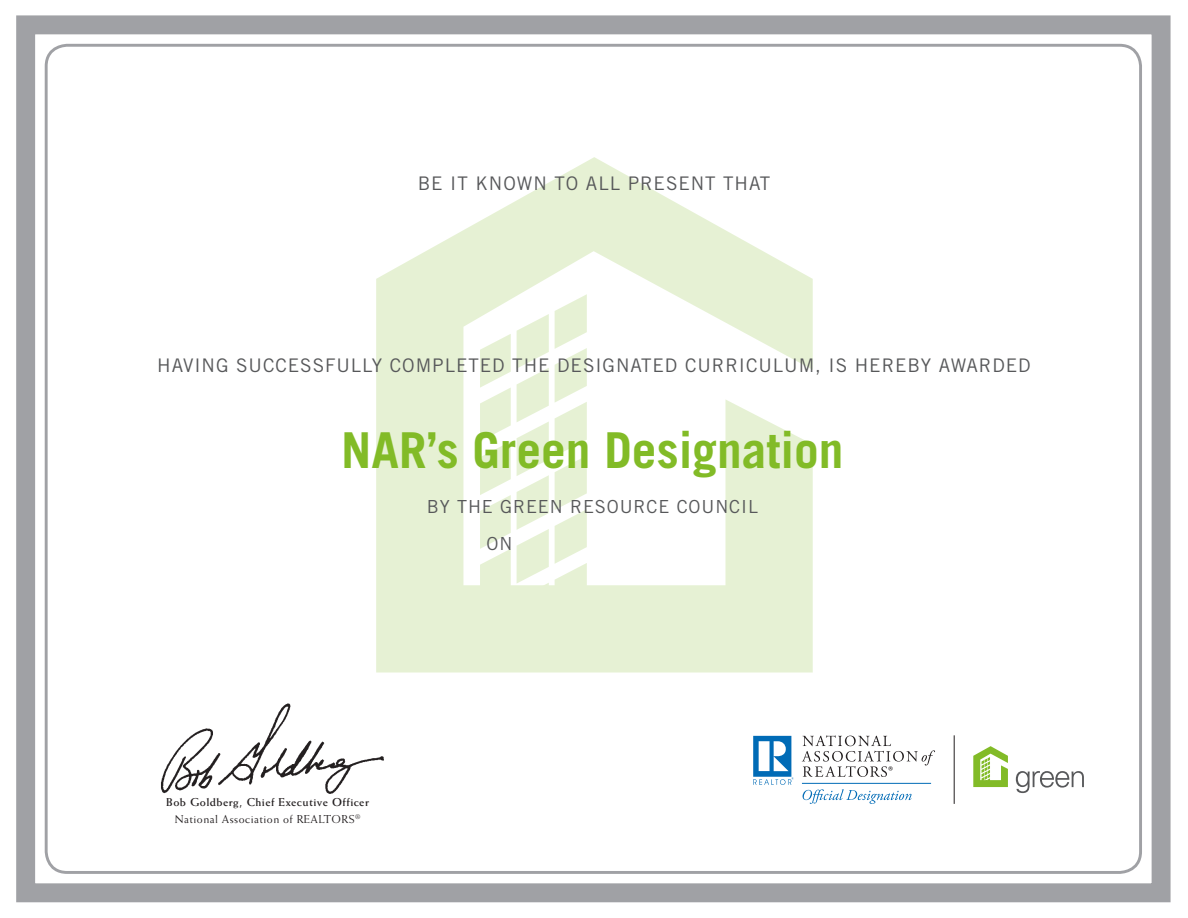
<style>
.page{position:relative;width:1188px;height:918px;background:#fff}
.page>*{position:absolute;margin:0;border:0;box-sizing:border-box;transform-origin:0 0}
.t1{font:700 49.5px "Trade Gothic";color:#82bb27}
.t2{font:18.75px "Trade Gothic";letter-spacing:.05em;color:#57585a}
.t3{font:18px "Trade Gothic";letter-spacing:.05em;color:#57585a}
.t4{font:700 11.4px "Weiss";letter-spacing:.04em;color:#231f20}
.t5{font:11.4px "Weiss";letter-spacing:.04em;color:#231f20}
</style>
<div class="page">
<div style="left:16px;top:15px;width:1155px;height:887px;border:19px solid #a0a1a5"></div>
<svg style="left:376px;top:157px;width:437px;height:516px;fill:#e6f1d4"></svg>
<svg style="left:1016px;top:771px;width:68px;height:22px"></svg>
<svg style="left:973px;top:746px;width:35px;height:41px"></svg>
<hr style="left:954px;top:735px;width:1px;height:69px;background:#231f20">
<hr style="left:802px;top:783px;width:129px;height:1px;background:#006bb6">
<svg style="left:803px;top:789px;width:109px;height:15px"></svg>
<svg style="left:753px;top:736px;width:41px;height:49px"></svg>
<svg style="left:802px;top:735px;width:133px;height:42px"></svg>
<img style="left:161px;top:703px;width:222px;height:91px">
<p class="t2" style="left:418px;top:172px;width:354px">BE IT KNOWN TO ALL PRESENT THAT</p>
<p class="t2" style="left:157px;top:354px;width:875px">HAVING SUCCESSFULLY COMPLETED THE DESIGNATED CURRICULUM, IS HEREBY AWARDED</p>
<p class="t1" style="left:341px;top:420px;width:504px">NAR’s Green Designation</p>
<p class="t3" style="left:427px;top:495px;width:333px">BY THE GREEN RESOURCE COUNCIL</p>
<p class="t3" style="left:487px;top:533px;width:27px">ON</p>
<p class="t4" style="left:166px;top:796px;width:204px">Bob Goldberg, Chief Executive Officer</p>
<p class="t5" style="left:175px;top:812px;width:187px">National Association of REALTORS<sup>®</sup></p>
</div>
